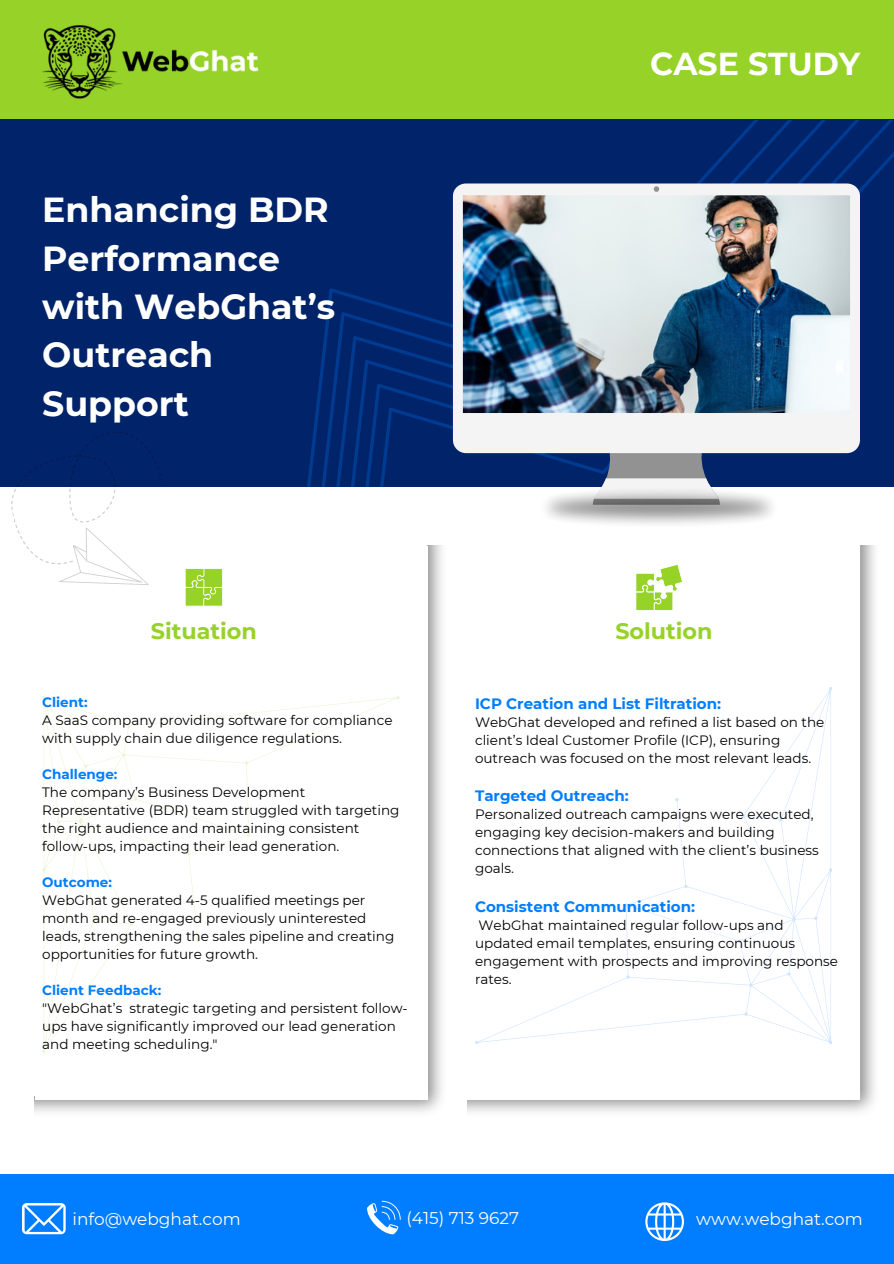
<style>
.page{position:relative;width:894px;height:1264px;background:#fff}
.page>*{position:absolute;margin:0;border:0;box-sizing:border-box;transform-origin:0 0}
.t1{font:700 34.65px/48.3px "Montserrat";color:#fff}
.t2{font:700 31.65px "Montserrat";color:#fff}
.t3{font:700 22.2px "Montserrat";color:#96d228}
.t4{font:16.95px "Montserrat";color:#fff}
.t5{font:700 15px "Montserrat";color:#007eff}
.t6{font:13.5px/18px "Montserrat";color:#000}
.t7{font:700 13.5px "Montserrat";color:#007eff}
</style>
<div class="page">
<div style="left:0;top:0;width:893px;height:120px;background:#96d228"></div>
<div style="left:0;top:120px;width:893px;height:367px;background:#002369"></div>
<div style="left:0;top:1174px;width:893px;height:89px;background:#007eff"></div>
<svg style="left:307px;top:121px;width:586px;height:365px"></svg>
<svg style="left:592px;top:453px;width:127px;height:34px"></svg>
<img style="left:453px;top:183px;width:406px;height:270px">
<svg style="left:653px;top:186px;width:6px;height:6px"></svg>
<img style="left:546px;top:487px;width:226px;height:37px">
<img style="left:0;top:25px;width:288px;height:95px">
<svg style="left:367px;top:1200px;width:33px;height:34px"></svg>
<svg style="left:645px;top:1202px;width:38px;height:38px"></svg>
<svg style="left:635px;top:564px;width:48px;height:46px"></svg>
<svg style="left:11px;top:432px;width:212px;height:175px"></svg>
<svg style="left:22px;top:1203px;width:44px;height:31px"></svg>
<svg style="left:475px;top:687px;width:356px;height:356px"></svg>
<svg style="left:43px;top:696px;width:356px;height:357px"></svg>
<p class="t1" style="left:42px;top:186px;width:294px">Enhancing BDR<br>Performance with WebGhat’s<br>Outreach<br>Support</p>
<p class="t2" style="left:650px;top:44px;width:212px">CASE STUDY</p>
<p class="t3" style="left:151px;top:617px;width:107px">Situation</p>
<h3 class="t3" style="left:615px;top:617px;width:99px">Solution</h3>
<p class="t7" style="left:42px;top:694px;width:47px">Client:</p>
<p class="t6" style="left:42px;top:711px;width:352px">A SaaS company providing software for compliance with supply chain due diligence regulations.</p>
<p class="t7" style="left:42px;top:766px;width:77px">Challenge:</p>
<p class="t6" style="left:42px;top:783px;width:359px">The company’s Business Development Representative (BDR) team struggled with targeting the right audience and maintaining consistent follow-ups, impacting their lead generation.</p>
<p class="t7" style="left:42px;top:874px;width:71px">Outcome:</p>
<p class="t6" style="left:42px;top:891px;width:353px">WebGhat generated 4-5 qualified meetings per month and re-engaged previously uninterested leads, strengthening the sales pipeline and creating opportunities for future growth.</p>
<p class="t7" style="left:42px;top:982px;width:120px">Client Feedback:</p>
<p class="t6" style="left:42px;top:999px;width:367px">"WebGhat’s strategic targeting and persistent follow&shy;ups have significantly improved our lead generation and meeting scheduling."</p>
<p class="t5" style="left:475px;top:694px;width:247px">ICP Creation and List Filtration:</p>
<h2 class="t6" style="left:475px;top:713px;width:351px">WebGhat developed and refined a list based on the client’s Ideal Customer Profile (ICP), ensuring outreach was focused on the most relevant leads.</h2>
<p class="t5" style="left:475px;top:786px;width:155px">Targeted Outreach:</p>
<p class="t6" style="left:475px;top:805px;width:345px">Personalized outreach campaigns were executed, engaging key decision-makers and building connections that aligned with the client’s business goals.</p>
<p class="t5" style="left:475px;top:897px;width:221px">Consistent Communication:</p>
<h3 class="t6" style="left:475px;top:915px;width:364px">WebGhat maintained regular follow-ups and updated email templates, ensuring continuous engagement with prospects and improving response rates.</h3>
<p class="t4" style="left:72px;top:1208px;width:170px">info@webghat.com</p>
<p class="t4" style="left:406px;top:1207px;width:114px">(415) 713 9627</p>
<p class="t4" style="left:696px;top:1208px;width:168px">www.webghat.com</p>
</div>
